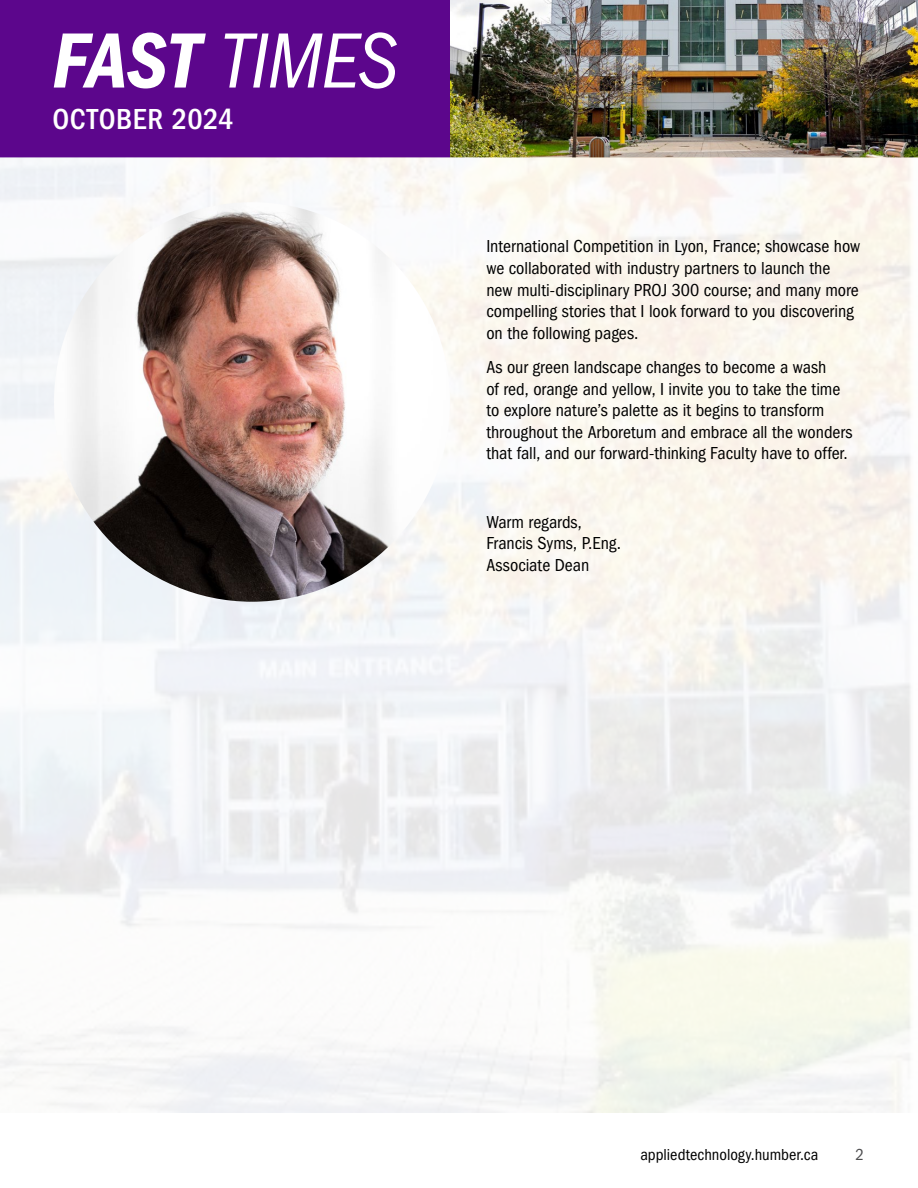
<style>
.page{position:relative;width:918px;height:1188px;background:#fff}
.page>*{position:absolute;margin:0;border:0;box-sizing:border-box;transform-origin:0 0}
.t1{font:italic condensed 81px "ITC Franklin Gothic Std";letter-spacing:-.015em;color:#fff}
.t2{font:500 condensed 30px "ITC Franklin Gothic Std";letter-spacing:.015em;color:#fff}
.Body_copy_-_p{font:condensed 18px/21.6px "ITC Franklin Gothic Std";letter-spacing:-.005em;color:#000}
.t3{font:condensed 16.5px "ITC Franklin Gothic Std";color:#000}
.t4{font:condensed 16.5px "ITC Franklin Gothic Std";color:#4d4d4f}
.s1{font-family:"ITC Franklin Gothic Std Dm Cd It";font-style:normal;font-stretch:normal}
</style>
<div class="page">
<div style="left:0;top:0;width:450px;height:158px;background:#5c068c"></div>
<img style="left:450px;top:0;width:468px;height:158px">
<div style="left:0;top:158px;width:918px;height:955px;background:linear-gradient(to bottom,#faf6ef,#f3f5f5)"></div>
<img style="left:54px;top:202px;width:396px;height:400px">
<h1 class="t1" style="left:52px;top:15px;width:348px"><span class="s1">FAST</span> TIMES</h1>
<h2 class="t2" style="left:52px;top:102px;width:183px">OCTOBER 2024</h2>
<p class="Body_copy_-_p" style="left:486px;top:236px;width:376px">International Competition in Lyon, France; showcase how we collaborated with industry partners to launch the new multi-disciplinary PROJ 300 course; and many more compelling stories that I look forward to you discovering on the following pages.</p>
<p class="Body_copy_-_p" style="left:486px;top:356px;width:368px">As our green landscape changes to become a wash<br>of red, orange and yellow, I invite you to take the time to explore nature’s palette as it begins to transform throughout the Arboretum and embrace all the wonders that fall, and our forward-thinking Faculty have to offer.</p>
<p class="Body_copy_-_p" style="left:486px;top:511px;width:136px">Warm regards,<br>Francis Syms, P.Eng.<br>Associate Dean</p>
<p class="t3" style="left:640px;top:1146px;width:180px">appliedtechnology.humber.ca</p>
<p class="t4" style="left:856px;top:1146px;width:10px">2</p>
</div>
